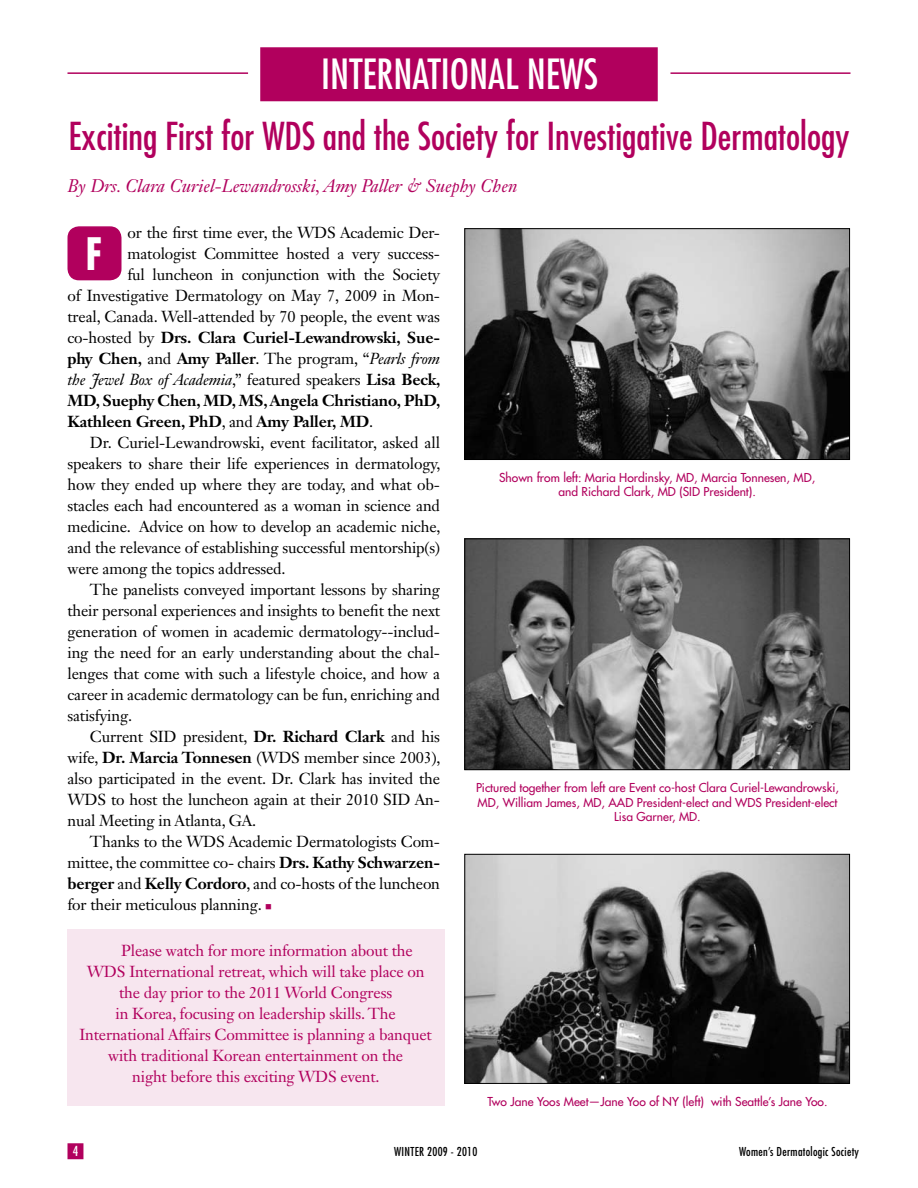
<style>
.page{position:relative;width:918px;height:1188px;background:#fff}
.page>*{position:absolute;margin:0;border:0;box-sizing:border-box;transform-origin:0 0}
.t1{font:700 condensed 43.5px "Futura";color:#fff}
.t2{font:condensed 40.5px "Futura";color:#fff}
.t3{font:condensed 37.5px "Futura";color:#b1005d}
.t4{font:italic 18px "Janson Text LT Std";color:#b1005d}
.t5{font:15.75px "Janson Text LT Std";letter-spacing:-.01em;color:#000}
.t6{font:15.75px "Janson Text LT Std";letter-spacing:-.01em;color:#b1005d}
.t7{font:700 15.75px "Janson Text LT Std";letter-spacing:-.01em;color:#000}
.t8{font:italic 15.75px "Janson Text LT Std";letter-spacing:-.01em;color:#000}
.t9{font:condensed 13.5px "Futura";color:#fff}
.t10{font:12px/14.4px "Futura";color:#b1005d;text-align:center}
.t11{font:condensed 12px "Futura";letter-spacing:.025em;color:#000}
.s1{font-weight:400}
.s2{font-weight:400;font-style:italic}
.s3{font-style:normal}
.s4{font-weight:700;font-style:normal}
.s5{font-weight:700}
.s6{color:#b1005d}
</style>
<div class="page">
<div style="left:68px;top:1143px;width:15px;height:16px;background:#b1005d"></div>
<div style="left:68px;top:227px;width:53px;height:53px;background:#b1005d;border-radius:11px"></div>
<div style="left:68px;top:226px;width:54px;height:54px;border:2px solid #b1005d;border-radius:11px"></div>
<img style="left:467px;top:230px;width:381px;height:228px">
<div style="left:465px;top:228px;width:385px;height:232px;border:1px solid #000"></div>
<img style="left:467px;top:856px;width:381px;height:226px">
<div style="left:465px;top:854px;width:385px;height:230px;border:1px solid #000"></div>
<img style="left:467px;top:541px;width:381px;height:227px">
<div style="left:465px;top:539px;width:385px;height:231px;border:1px solid #000"></div>
<div style="left:68px;top:929px;width:378px;height:177px;background:#f7e6ef"></div>
<div style="left:260px;top:47px;width:398px;height:54px;background:#b1005d;border:2px solid #b1005d"></div>
<hr style="left:68px;top:72px;width:180px;height:2px;background:#b1005d">
<hr style="left:670px;top:72px;width:180px;height:2px;background:#b1005d">
<h2 class="t2" style="left:321px;top:50px;width:278px">INTERNATIONAL NEWS</h2>
<h3 class="t3" style="left:69px;top:113px;width:782px">Exciting First for WDS and the Society for Investigative Dermatology</h3>
<p class="t4" style="left:68px;top:175px;width:452px">By Drs. Clara Curiel-Lewandrosski, Amy Paller &amp; Suephy Chen</p>
<h1 class="t1" style="left:86px;top:227px;width:19px">F</h1>
<p class="t5" style="left:128px;top:223px;width:314px">or the first time ever, the WDS Academic Der-</p>
<p class="t5" style="left:128px;top:244px;width:314px">matologist Committee hosted a very success-</p>
<p class="t5" style="left:128px;top:265px;width:314px">ful luncheon in conjunction with the Society</p>
<p class="t5" style="left:67px;top:286px;width:374px">of Investigative Dermatology on May 7, 2009 in Mon-</p>
<p class="t5" style="left:67px;top:307px;width:374px">treal, Canada. Well-attended by 70 people, the event was</p>
<p class="t7" style="left:67px;top:328px;width:374px"><span class="s1">co-hosted by</span> Drs. Clara Curiel-Lewandrowski, Sue-</p>
<p class="t7" style="left:67px;top:349px;width:374px">phy Chen, <span class="s1">and</span> Amy Paller<span class="s1">. The program, “</span><span class="s2">Pearls from</span></p>
<p class="t8" style="left:67px;top:370px;width:375px">the Jewel Box of Academia<span class="s3">,” featured speakers</span> <span class="s4">Lisa Beck,</span></p>
<p class="t7" style="left:67px;top:391px;width:375px">MD, Suephy Chen, MD, MS, Angela Christiano, PhD,</p>
<p class="t7" style="left:67px;top:412px;width:307px">Kathleen Green, PhD<span class="s1">, and</span> Amy Paller, MD<span class="s1">.</span></p>
<p class="t5" style="left:90px;top:433px;width:352px">Dr. Curiel-Lewandrowski, event facilitator, asked all</p>
<p class="t5" style="left:67px;top:454px;width:375px">speakers to share their life experiences in dermatology,</p>
<p class="t5" style="left:67px;top:475px;width:374px">how they ended up where they are today, and what ob-</p>
<p class="t5" style="left:67px;top:496px;width:374px">stacles each had encountered as a woman in science and</p>
<p class="t5" style="left:67px;top:517px;width:375px">medicine. Advice on how to develop an academic niche,</p>
<p class="t5" style="left:67px;top:538px;width:374px">and the relevance of establishing successful mentorship(s)</p>
<p class="t5" style="left:67px;top:559px;width:220px">were among the topics addressed.</p>
<p class="t5" style="left:90px;top:580px;width:352px">The panelists conveyed important lessons by sharing</p>
<p class="t5" style="left:67px;top:601px;width:374px">their personal experiences and insights to benefit the next</p>
<p class="t5" style="left:67px;top:622px;width:374px">generation of women in academic dermatology--includ-</p>
<p class="t5" style="left:67px;top:643px;width:374px">ing the need for an early understanding about the chal-</p>
<p class="t5" style="left:67px;top:664px;width:374px">lenges that come with such a lifestyle choice, and how a</p>
<p class="t5" style="left:67px;top:685px;width:374px">career in academic dermatology can be fun, enriching and</p>
<p class="t5" style="left:67px;top:706px;width:66px">satisfying.</p>
<p class="t5" style="left:90px;top:727px;width:352px">Current SID president, <span class="s5">Dr. Richard Clark</span> and his</p>
<p class="t5" style="left:67px;top:748px;width:375px">wife, <span class="s5">Dr. Marcia Tonnesen</span> (WDS member since 2003),</p>
<p class="t5" style="left:67px;top:769px;width:374px">also participated in the event. Dr. Clark has invited the</p>
<p class="t5" style="left:67px;top:790px;width:374px">WDS to host the luncheon again at their 2010 SID An-</p>
<p class="t5" style="left:67px;top:811px;width:190px">nual Meeting in Atlanta, GA.</p>
<p class="t5" style="left:90px;top:832px;width:352px">Thanks to the WDS Academic Dermatologists Com-</p>
<p class="t5" style="left:67px;top:853px;width:374px">mittee, the committee co- chairs <span class="s5">Drs. Kathy Schwarzen-</span></p>
<p class="t5" style="left:67px;top:874px;width:374px"><span class="s5">berger</span> and <span class="s5">Kelly Cordoro</span>, and co-hosts of the luncheon</p>
<p class="t5" style="left:67px;top:895px;width:206px">for their meticulous planning. <span class="s6">■</span></p>
<p class="t10" style="left:499px;top:470px;width:318px">Shown from left: Maria Hordinsky, MD, Marcia Tonnesen, MD, and Richard Clark, MD (SID President).</p>
<p class="t10" style="left:476px;top:781px;width:364px">Pictured together from left are Event co-host Clara Curiel-Lewandrowski,<br>MD, William James, MD, AAD President-elect and WDS President-elect<br>Lisa Garner, MD.</p>
<p class="t6" style="left:121px;top:940px;width:293px">Please watch for more information about the</p>
<p class="t6" style="left:87px;top:961px;width:339px">WDS International retreat, which will take place on</p>
<p class="t6" style="left:119px;top:982px;width:275px">the day prior to the 2011 World Congress</p>
<p class="t6" style="left:116px;top:1003px;width:282px">in Korea, focusing on leadership skills. The</p>
<p class="t6" style="left:80px;top:1024px;width:354px">International Affairs Committee is planning a banquet</p>
<p class="t6" style="left:108px;top:1045px;width:297px">with traditional Korean entertainment on the</p>
<p class="t6" style="left:132px;top:1066px;width:249px">night before this exciting WDS event.</p>
<p class="t10" style="left:487px;top:1095px;width:342px">Two Jane Yoos Meet—Jane Yoo of NY (left) with Seattle’s Jane Yoo.</p>
<p class="t9" style="left:73px;top:1143px;width:7px">4</p>
<p class="t11" style="left:394px;top:1144px;width:85px">WINTER 2009 - 2010</p>
<p class="t11" style="left:739px;top:1144px;width:122px">Women’s Dermatologic Society</p>
</div>
